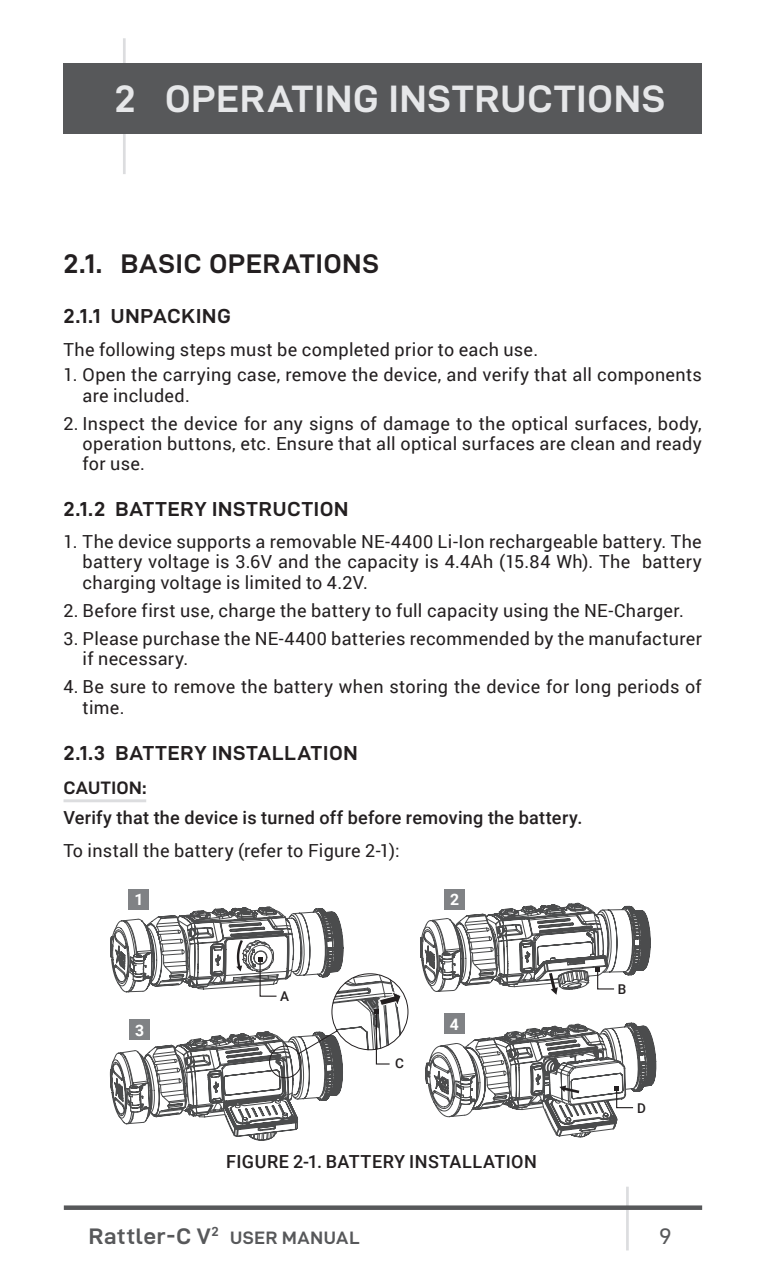
<style>
.page{position:relative;width:766px;height:1276px;background:#fff}
.page>*{position:absolute;margin:0;border:0;box-sizing:border-box;transform-origin:0 0}
.t1{font:38.25px "D DIN Exp Bold";letter-spacing:.025em;color:#e6e7e9}
.t2{font:27px "D DIN Exp Bold";letter-spacing:.03em;color:#231f20}
.t3{font:22.5px "D DIN Exp Bold";letter-spacing:.02em;color:#57585a}
.t4{font:22.5px "D DIN Exp";color:#57585a}
.t5{font:20.25px "D DIN Exp Bold";letter-spacing:.04em;color:#231f20}
.t6{font:18px/20.2px "Roboto";letter-spacing:.015em;color:#231f20}
.t7{font:500 18px "Roboto";letter-spacing:.015em;color:#231f20}
.t8{font:18px "D DIN Exp Bold";letter-spacing:.02em;color:#231f20}
.t9{font:700 15.75px "Roboto";color:#fff}
.t10{font:500 13.5px "Roboto";color:#231f20}
.s1{font-size:18px}
</style>
<div class="page">
<hr style="left:626px;top:1186px;width:2px;height:64px;background:#dcdddf">
<div style="left:64px;top:1205px;width:638px;height:5px;background:#57585a"></div>
<hr style="left:123px;top:38px;width:3px;height:136px;background:#dcdddf">
<div style="left:64px;top:64px;width:638px;height:70px;background:#57585a"></div>
<hr style="left:63px;top:799px;width:83px;height:3px;background:#dcdddf">
<svg style="left:420px;top:889px;width:236px;height:249px"></svg>
<svg style="left:109px;top:906px;width:299px;height:235px"></svg>
<div style="left:128px;top:889px;width:21px;height:20px;background:#808285"></div>
<div style="left:443px;top:889px;width:21px;height:20px;background:#808285"></div>
<div style="left:443px;top:1013px;width:21px;height:21px;background:#808285"></div>
<div style="left:129px;top:1019px;width:20px;height:21px;background:#808285"></div>
<h1 class="t1" style="left:114px;top:78px;width:551px">2 OPERATING INSTRUCTIONS</h1>
<h2 class="t2" style="left:63px;top:249px;width:317px">2.1. BASIC OPERATIONS</h2>
<p class="t5" style="left:63px;top:305px;width:169px">2.1.1 UNPACKING</p>
<p class="t6" style="left:63px;top:339px;width:476px">The following steps must be completed prior to each use.</p>
<p class="t6" style="left:83px;top:364px;width:620px;text-indent:-19px">1. Open the carrying case, remove the device, and verify that all components are included.</p>
<p class="t6" style="left:83px;top:412px;width:620px;text-align:justify;text-indent:-19px">2. Inspect the device for any signs of damage to the optical surfaces, body, operation buttons, etc. Ensure that all optical surfaces are clean and ready for use.</p>
<p class="t5" style="left:63px;top:498px;width:286px">2.1.2 BATTERY INSTRUCTION</p>
<p class="t6" style="left:83px;top:531px;width:620px;text-align:justify;text-indent:-19px">1. The device supports a removable NE-4400 Li-Ion rechargeable battery. The battery voltage is 3.6V and the capacity is 4.4Ah (15.84 Wh). The battery charging voltage is limited to 4.2V.</p>
<p class="t6" style="left:63px;top:599px;width:622px">2. Before first use, charge the battery to full capacity using the NE-Charger.</p>
<p class="t6" style="left:83px;top:627px;width:620px;text-indent:-19px">3. Please purchase the NE-4400 batteries recommended by the manufacturer if necessary.</p>
<p class="t6" style="left:83px;top:676px;width:620px;text-indent:-19px">4. Be sure to remove the battery when storing the device for long periods of time.</p>
<p class="t5" style="left:63px;top:741px;width:295px">2.1.3 BATTERY INSTALLATION</p>
<p class="t8" style="left:63px;top:778px;width:84px">CAUTION:</p>
<p class="t7" style="left:63px;top:805px;width:520px">Verify that the device is turned off before removing the battery.</p>
<p class="t6" style="left:63px;top:839px;width:337px">To install the battery (refer to Figure 2-1):</p>
<p class="t9" style="left:134px;top:888px;width:11px">1</p>
<p class="t9" style="left:450px;top:888px;width:11px">2</p>
<p class="t9" style="left:135px;top:1019px;width:11px">3</p>
<p class="t10" style="left:280px;top:986px;width:10px">A</p>
<p class="t10" style="left:395px;top:1053px;width:10px">C</p>
<p class="t9" style="left:449px;top:1013px;width:11px">4</p>
<p class="t7" style="left:226px;top:1149px;width:312px">FIGURE 2-1. BATTERY INSTALLATION</p>
<p class="t10" style="left:617px;top:979px;width:10px">B</p>
<p class="t10" style="left:637px;top:1098px;width:10px">D</p>
<p class="t3" style="left:89px;top:1223px;width:272px">Rattler-C V<sup>2</sup> <span class="s1">USER MANUAL</span></p>
<p class="t4" style="left:659px;top:1223px;width:14px">9</p>
</div>
